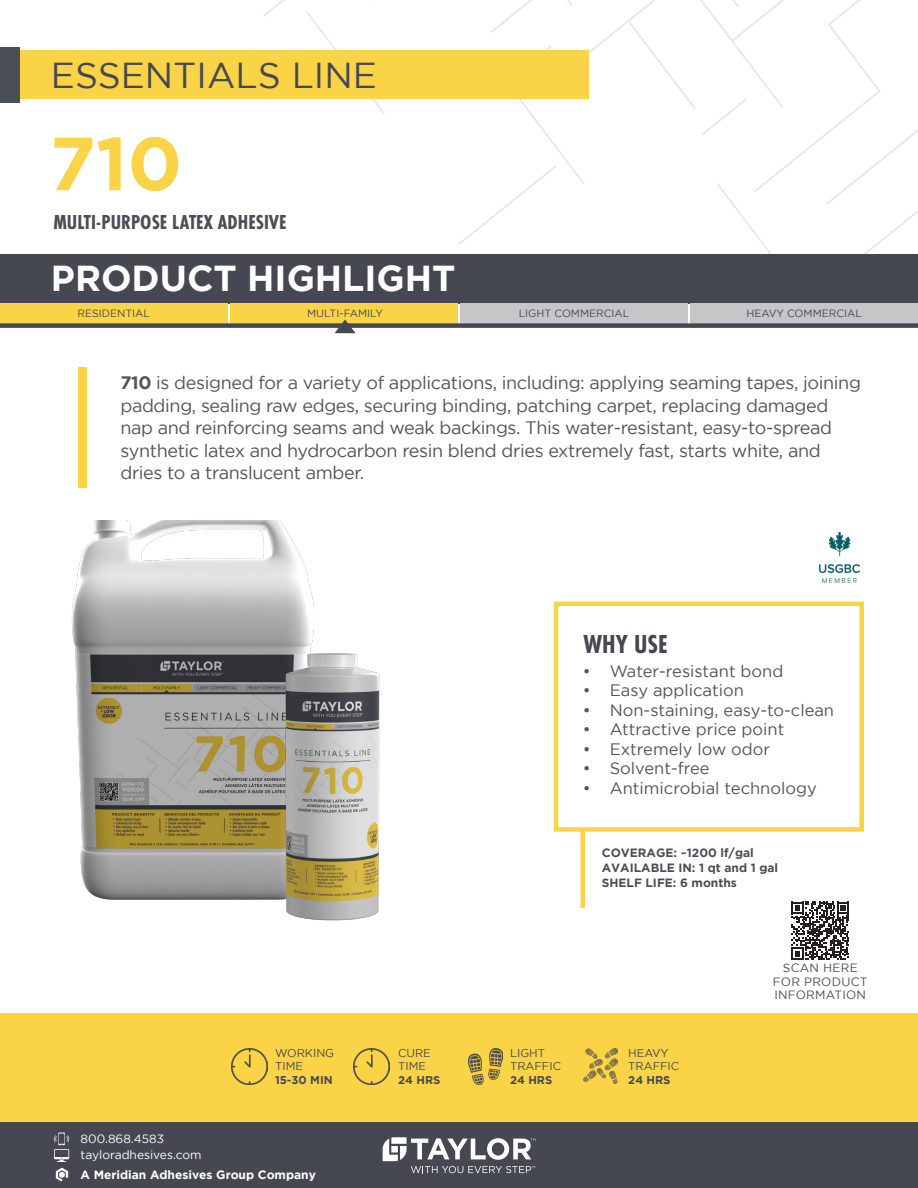
<style>
.page{position:relative;width:918px;height:1188px;background:#fff}
.page>*{position:absolute;margin:0;border:0;box-sizing:border-box;transform-origin:0 0}
.t1{font:700 75px "Gotham";color:#fad446}
.t2{font:700 36px "Gotham";color:#fff}
.t3{font:36px "Gotham";color:#444851}
.t4{font:700 27px "Futura PT Cond";color:#454851}
.t5{font:700 21px "Futura PT Cond";color:#4a4f55}
.t6{font:18px/22.5px "Gotham";letter-spacing:-.02em;color:#53545c}
.t7{font:16.5px "Gotham";color:#53545c}
.t8{font:700 12px "Gotham";color:#4a4f55}
.t9{font:12px "Gotham";color:#fff}
.t10{font:700 12px "Gotham";color:#fff}
.t11{font:12px/13.5px "Gotham";letter-spacing:.02em;color:#4a4f55;text-align:center}
.t12{font:11.25px "Gotham";color:#454851}
.t13{font:700 11.25px "Gotham";color:#454851}
.t14{font:10.5px "Gotham";color:#444851}
.s1{font-weight:700}
</style>
<div class="page">
<svg style="left:238px;top:0;width:680px;height:254px"></svg>
<div style="left:0;top:51px;width:588px;height:48px;background:#fad446"></div>
<div style="left:0;top:47px;width:20px;height:56px;background:#4a4f55"></div>
<div style="left:0;top:1013px;width:918px;height:109px;background:#fad446"></div>
<img style="left:71px;top:520px;width:243px;height:380px">
<img style="left:279px;top:647px;width:101px;height:274px">
<div style="left:78px;top:368px;width:9px;height:120px;background:#fad446"></div>
<div style="left:554px;top:602px;width:310px;height:230px;border:4px solid #fad446"></div>
<hr style="left:581px;top:829px;width:4px;height:79px;background:#fad446">
<img style="left:354px;top:1049px;width:35px;height:35px">
<img style="left:232px;top:1049px;width:36px;height:35px">
<img style="left:468px;top:1049px;width:34px;height:35px">
<img style="left:584px;top:1049px;width:33px;height:35px">
<div style="left:0;top:254px;width:918px;height:49px;background:#454851"></div>
<div style="left:691px;top:303px;width:227px;height:20px;background:#c6c6c8"></div>
<div style="left:230px;top:303px;width:228px;height:20px;background:#fad446"></div>
<div style="left:460px;top:303px;width:228px;height:20px;background:#c6c6c8"></div>
<div style="left:0;top:303px;width:227px;height:20px;background:#fad446"></div>
<div style="left:0;top:323px;width:918px;height:5px;background:#444851"></div>
<svg style="left:335px;top:319px;width:21px;height:14px"></svg>
<img style="left:819px;top:532px;width:41px;height:51px">
<div style="left:0;top:1122px;width:918px;height:66px;background:#454851"></div>
<svg style="left:54px;top:1133px;width:15px;height:29px"></svg>
<svg style="left:56px;top:1168px;width:12px;height:13px"></svg>
<svg style="left:383px;top:1137px;width:152px;height:36px"></svg>
<svg style="left:791px;top:902px;width:58px;height:58px"></svg>
<p class="t3" style="left:51px;top:55px;width:328px">ESSENTIALS LINE</p>
<p class="t1" style="left:49px;top:120px;width:134px">710</p>
<p class="t5" style="left:53px;top:210px;width:235px">MULTI-PURPOSE LATEX ADHESIVE</p>
<p class="t2" style="left:51px;top:257px;width:406px">PRODUCT HIGHLIGHT</p>
<p class="t14" style="left:77px;top:307px;width:74px">RESIDENTIAL</p>
<p class="t14" style="left:307px;top:307px;width:77px">MULTI-FAMILY</p>
<p class="t14" style="left:519px;top:307px;width:112px">LIGHT COMMERCIAL</p>
<p class="t14" style="left:747px;top:307px;width:117px">HEAVY COMMERCIAL</p>
<p class="t6" style="left:120px;top:371px;width:742px"><span class="s1">710</span> is designed for a variety of applications, including: applying seaming tapes, joining padding, sealing raw edges, securing binding, patching carpet, replacing damaged nap and reinforcing seams and weak backings. This water-resistant, easy-to-spread synthetic latex and hydrocarbon resin blend dries extremely fast, starts white, and dries to a translucent amber.</p>
<p class="t4" style="left:583px;top:629px;width:86px">WHY USE</p>
<p class="t7" style="left:583px;top:662px;width:202px">• Water-resistant bond</p>
<p class="t7" style="left:583px;top:681px;width:163px">• Easy application</p>
<p class="t7" style="left:583px;top:701px;width:253px">• Non-staining, easy-to-clean</p>
<p class="t7" style="left:583px;top:720px;width:203px">• Attractive price point</p>
<p class="t7" style="left:583px;top:740px;width:189px">• Extremely low odor</p>
<p class="t7" style="left:583px;top:759px;width:128px">• Solvent-free</p>
<p class="t7" style="left:583px;top:779px;width:236px">• Antimicrobial technology</p>
<p class="t8" style="left:602px;top:846px;width:154px">COVERAGE: ~1200 lf/gal</p>
<p class="t8" style="left:602px;top:861px;width:178px">AVAILABLE IN: 1 qt and 1 gal</p>
<p class="t8" style="left:602px;top:876px;width:137px">SHELF LIFE: 6 months</p>
<p class="t12" style="left:275px;top:1047px;width:61px">WORKING</p>
<p class="t12" style="left:275px;top:1060px;width:29px">TIME</p>
<p class="t13" style="left:275px;top:1074px;width:59px">15-30 MIN</p>
<p class="t9" style="left:81px;top:1132px;width:85px">800.868.4583</p>
<p class="t9" style="left:81px;top:1148px;width:122px">tayloradhesives.com</p>
<p class="t10" style="left:81px;top:1168px;width:237px">A Meridian Adhesives Group Company</p>
<p class="t12" style="left:398px;top:1047px;width:34px">CURE</p>
<p class="t12" style="left:398px;top:1060px;width:29px">TIME</p>
<p class="t13" style="left:398px;top:1074px;width:44px">24 HRS</p>
<p class="t12" style="left:510px;top:1047px;width:37px">LIGHT</p>
<p class="t12" style="left:510px;top:1060px;width:52px">TRAFFIC</p>
<p class="t13" style="left:510px;top:1074px;width:44px">24 HRS</p>
<p class="t12" style="left:628px;top:1047px;width:42px">HEAVY</p>
<p class="t12" style="left:628px;top:1060px;width:52px">TRAFFIC</p>
<p class="t13" style="left:628px;top:1074px;width:44px">24 HRS</p>
<p class="t11" style="left:773px;top:961px;width:96px">SCAN HERE<br>FOR PRODUCT<br>INFORMATION</p>
</div>
